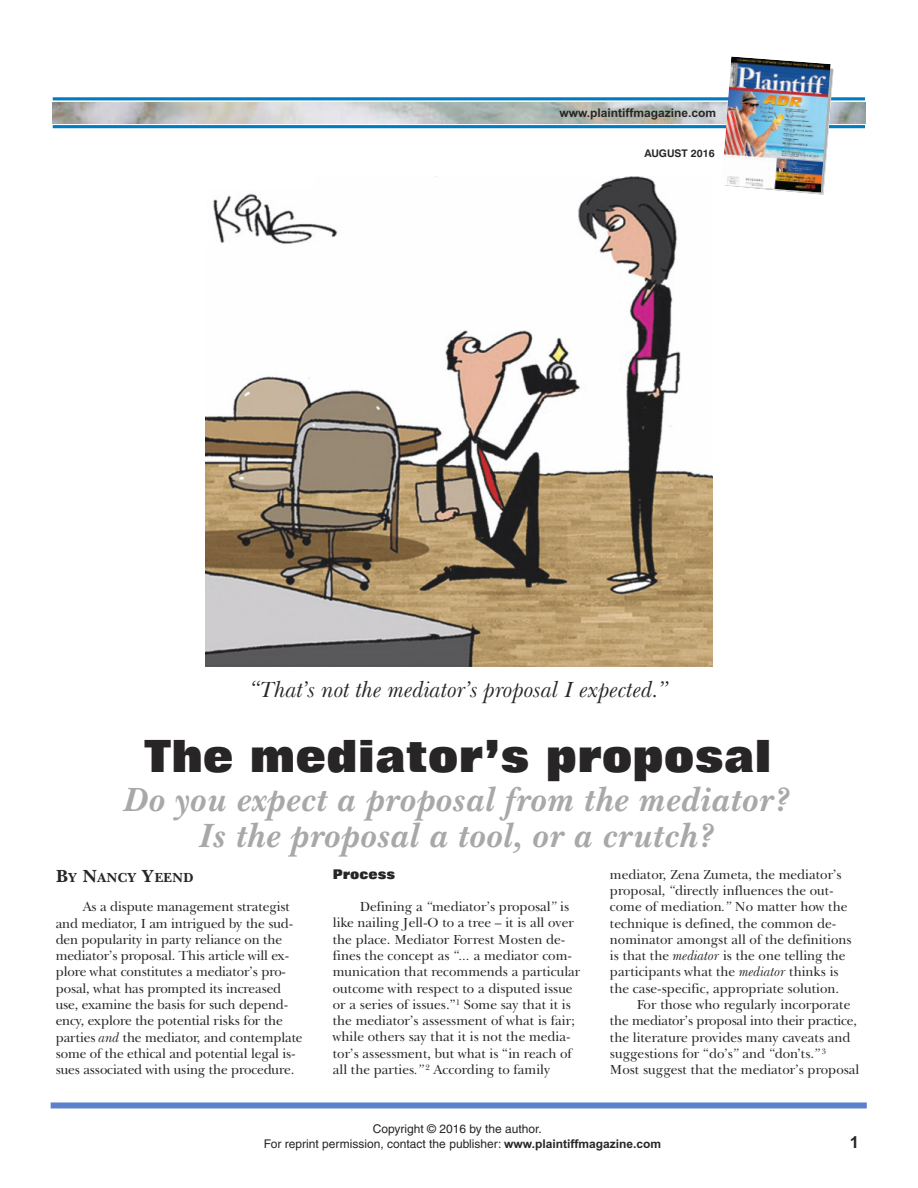
<style>
.page{position:relative;width:918px;height:1188px;background:#fff}
.page>*{position:absolute;margin:0;border:0;box-sizing:border-box;transform-origin:0 0}
.t1{font:800 45px "Folio BT";color:#272526}
.t2{font:italic 700 34.5px/36px "New Baskerville IT Cby BT";color:#a8a8a8;text-align:center}
.t3{font:italic 22.5px "New Baskerville IT Cby BT";color:#272526}
.t4{font:700 16.5px "Arial";color:#272526}
.t5{font:13.5px/16.4px "New Baskerville IT Cby BT";color:#272526}
.t6{font:800 13.5px "Folio BT";color:#272526}
.t7{font:12px/15px "Helvetica";color:#272526}
.t8{font:700 12px "Arial";color:#272526}
.t9{font:700 10.5px "Swiss 721 BT";color:#272526}
.s1{font-weight:700;font-size:18px}
.s2{font-weight:700}
.s3{font-style:italic}
.s4{font-family:"Arial";font-weight:700}
</style>
<div class="page">
<img style="left:53px;top:102px;width:812px;height:21px">
<hr style="left:53px;top:97px;width:812px;height:3px;background:#007cc2">
<hr style="left:53px;top:125px;width:812px;height:3px;background:#007cc2">
<svg style="left:806px;top:68px;width:28px;height:127px"></svg>
<img style="left:721px;top:56px;width:110px;height:137px">
<div style="left:51px;top:1102px;width:816px;height:6px;background:#5c81cc"></div>
<img style="left:205px;top:177px;width:507px;height:489px">
<div style="left:181px;top:162px;width:133px;height:37px;background:#fff"></div>
<div style="left:204px;top:190px;width:151px;height:58px;background:#fff"></div>
<img style="left:213px;top:193px;width:125px;height:51px">
<p class="t8" style="left:559px;top:106px;width:158px">www.plaintiffmagazine.com</p>
<p class="t9" style="left:644px;top:149px;width:72px">AUGUST 2016</p>
<h3 class="t3" style="left:250px;top:681px;width:420px">“That’s not the mediator’s proposal I expected.”</h3>
<h1 class="t1" style="left:144px;top:740px;width:629px">The mediator’s proposal</h1>
<h2 class="t2" style="left:124px;top:786px;width:670px">Do you expect a proposal from the mediator?<br>Is the proposal a tool, or a crutch?</h2>
<p class="t5" style="left:83px;top:864px;width:209px;line-height:29.5px;text-indent:-27px"><span class="s1">B</span><span class="s2">Y</span> <span class="s1">N</span><span class="s2">ANCY</span> <span class="s1">Y</span><span class="s2">EEND<br></span>As a dispute management strategist</p>
<p class="t5" style="left:56px;top:917px;width:248px">and mediator, I am intrigued by the sud&shy;den popularity in party reliance on the mediator’s proposal. This article will ex&shy;plore what constitutes a mediator’s pro&shy;posal, what has prompted its increased use, examine the basis for such depend&shy;ency, explore the potential risks for the parties <span class="s3">and</span> the mediator, and contemplate some of the ethical and potential legal is&shy;sues associated with using the procedure.</p>
<p class="t6" style="left:333px;top:869px;width:64px">Process</p>
<p class="t5" style="left:333px;top:900px;width:249px;text-indent:27px">Defining a <span class="s3">“</span>mediator’s proposal<span class="s3">”</span> is like nailing Jell-O to a tree – it is all over the place. Mediator Forrest Mosten de&shy;fines the concept as <span class="s3">“...</span> a mediator com&shy;munication that recommends a particular outcome with respect to a disputed issue or a series of issues.”<sup>1</sup> Some say that it is the mediator’s assessment of what is fair; while others say that it is not the media&shy;tor’s assessment, but what is “in reach of all the parties<span class="s3">.”</span> <sup>2</sup> According to family</p>
<p class="t5" style="left:610px;top:868px;width:233px">mediator, Zena Zumeta, the mediator’s</p>
<p class="t5" style="left:610px;top:884px;width:225px">proposal, <span class="s3">“</span>directly influences the out-</p>
<p class="t5" style="left:610px;top:900px;width:239px">come of mediation<span class="s3">.”</span> No matter how the</p>
<p class="t5" style="left:610px;top:916px;width:228px">technique is defined, the common de-</p>
<p class="t5" style="left:610px;top:933px;width:243px">nominator amongst all of the definitions</p>
<p class="t5" style="left:610px;top:949px;width:237px">is that the <span class="s3">mediator</span> is the one telling the</p>
<p class="t5" style="left:610px;top:965px;width:230px">participants what the <span class="s3">mediator</span> thinks is</p>
<p class="t5" style="left:610px;top:982px;width:231px">the case-specific, appropriate solution.</p>
<p class="t5" style="left:637px;top:998px;width:215px">For those who regularly incorporate</p>
<p class="t5" style="left:610px;top:1014px;width:249px">the mediator’s proposal into their practice,</p>
<p class="t5" style="left:610px;top:1030px;width:242px">the literature provides many caveats and</p>
<p class="t5" style="left:610px;top:1047px;width:218px">suggestions for “do’s<span class="s3">”</span> and <span class="s3">“</span>don’ts.<span class="s3">”</span> <sup>3</sup></p>
<p class="t5" style="left:610px;top:1063px;width:251px">Most suggest that the mediator’s proposal</p>
<p class="t7" style="left:264px;top:1122px;width:399px;text-indent:109px">Copyright © 2016 by the author.<br>For reprint permission, contact the publisher: <span class="s4">www.plaintiffmagazine.com</span></p>
<p class="t4" style="left:850px;top:1133px;width:11px">1</p>
</div>
